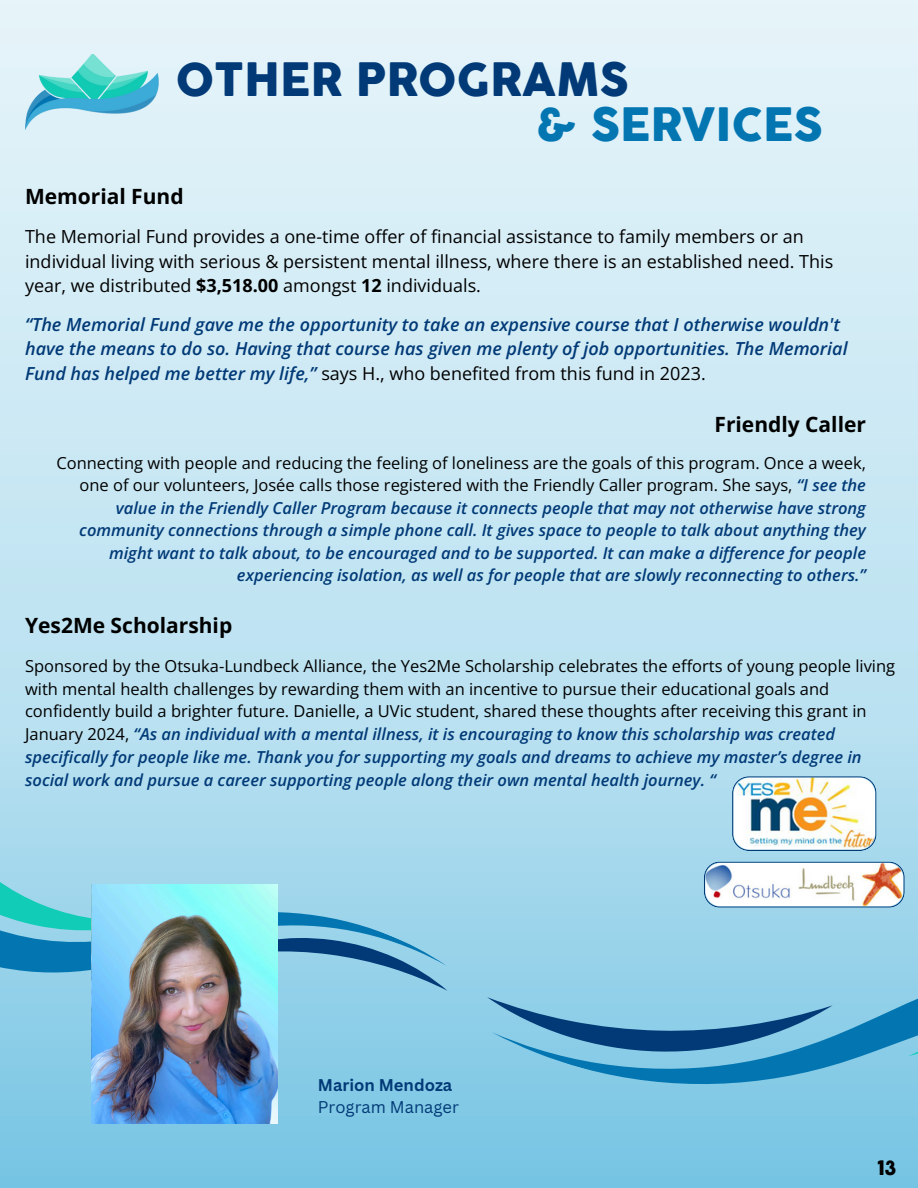
<style>
.page{position:relative;width:918px;height:1188px;background:#fff}
.page>*{position:absolute;margin:0;border:0;box-sizing:border-box;transform-origin:0 0}
.t1{font:45px "COCOGOOSE";color:#013a77}
.t2{font:45px "COCOGOOSE";color:#0376b2}
.t3{font:700 21px "Open Sans";color:#000}
.t4{font:19.5px "COCOGOOSE";color:#000}
.t5{font:italic 600 18px/24.5px "Open Sans";color:#013a77}
.t6{font:18px/24.5px "Open Sans";color:#000}
.t7{font:16.5px/22.8px "Open Sans";color:#000}
.t8{font:italic 600 16.5px/22.5px "Open Sans";color:#013a77;text-align:right}
.t9{font:16.5px "Canva Sans";color:#013a77}
.t10{font:700 16.5px "Canva Sans";color:#013a77}
.s1{font-weight:700}
.s2{font-weight:400;font-style:normal;color:#000}
.s3{font-weight:600;font-style:italic;color:#013a77}
</style>
<div class="page">
<div style="left:0;top:0;width:918px;height:1188px;background:linear-gradient(to bottom,#f0f8fc,#84cae6)"></div>
<img style="left:25px;top:54px;width:134px;height:76px">
<svg style="left:489px;top:793px;width:429px;height:395px"></svg>
<svg style="left:908px;top:978px;width:10px;height:143px"></svg>
<svg style="left:483px;top:913px;width:350px;height:192px;fill:#8fcfe8"></svg>
<svg style="left:704px;top:862px;width:201px;height:46px"></svg>
<img style="left:732px;top:776px;width:144px;height:74px">
<svg style="left:0;top:789px;width:449px;height:339px;fill:#a5d8ec"></svg>
<svg style="left:0;top:856px;width:158px;height:115px"></svg>
<svg style="left:277px;top:892px;width:175px;height:156px"></svg>
<img style="left:92px;top:885px;width:185px;height:238px">
<p class="t1" style="left:176px;top:49px;width:455px">OTHER PROGRAMS</p>
<p class="t2" style="left:536px;top:93px;width:288px">&amp; SERVICES</p>
<p class="t3" style="left:25px;top:181px;width:160px">Memorial Fund</p>
<p class="t6" style="left:25px;top:224px;width:810px">The Memorial Fund provides a one-time offer of financial assistance to family members or an individual living with serious &amp; persistent mental illness, where there is an established need. This year, we distributed <span class="s1">$3,518.00</span> amongst <span class="s1">12</span> individuals.</p>
<p class="t5" style="left:25px;top:311px;width:824px">“The Memorial Fund gave me the opportunity to take an expensive course that I otherwise wouldn't have the means to do so. Having that course has given me plenty of job opportunities. The Memorial<br>Fund has helped me better my life,” <span class="s2">says H., who benefited from this fund in 2023.</span></p>
<p class="t3" style="left:715px;top:410px;width:153px">Friendly Caller</p>
<p class="t8" style="left:56px;top:451px;width:811px"><span class="s2">Connecting with people and reducing the feeling of loneliness are the goals of this program. Once a week, one of our volunteers, Josée calls those registered with the Friendly Caller program. She says,</span> “I see the value in the Friendly Caller Program because it connects people that may not otherwise have strong community connections through a simple phone call. It gives space to people to talk about anything they might want to talk about, to be encouraged and to be supported. It can make a difference for people experiencing isolation, as well as for people that are slowly reconnecting to others.”</p>
<p class="t3" style="left:25px;top:611px;width:209px">Yes2Me Scholarship</p>
<p class="t7" style="left:25px;top:654px;width:872px">Sponsored by the Otsuka-Lundbeck Alliance, the Yes2Me Scholarship celebrates the efforts of young people living with mental health challenges by rewarding them with an incentive to pursue their educational goals and confidently build a brighter future. Danielle, a UVic student, shared these thoughts after receiving this grant in January 2024, <span class="s3">“As an individual with a mental illness, it is encouraging to know this scholarship was created specifically for people like me. Thank you for supporting my goals and dreams to achieve my master’s degree in social work and pursue a career supporting people along their own mental health journey. “</span></p>
<p class="t10" style="left:318px;top:1073px;width:136px">Marion Mendoza</p>
<p class="t9" style="left:318px;top:1095px;width:143px">Program Manager</p>
<p class="t4" style="left:878px;top:1155px;width:20px">13</p>
</div>
